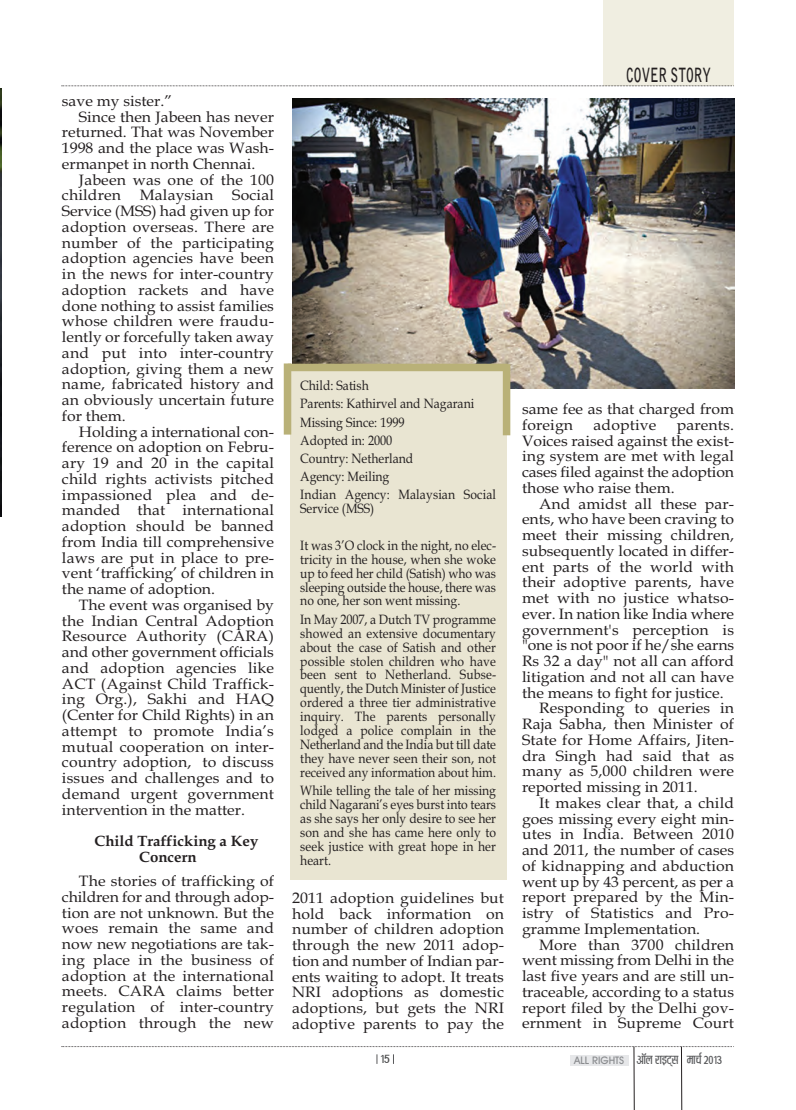
<style>
.page{position:relative;width:796px;height:1110px;background:#fff}
.page>*{position:absolute;margin:0;border:0;box-sizing:border-box;transform-origin:0 0}
.t1{font:700 19.5px "Bell Gothic Std";color:#231f20;scale:.65 1}
.t2{font:15px/15.8px "Book Antiqua";letter-spacing:.01em;color:#231f20;text-align:justify;scale:1.05 1}
.t3{font:15px "Book Antiqua";letter-spacing:-.01em;color:#231f20;scale:1.05 1}
.t4{font:15px "Bhaskar 2";color:#57585a;scale:.95 1}
.t5{font:700 15px/15.8px "Book Antiqua";color:#231f20}
.t6{font:15px "Bhaskar 2";color:#4b4c4d}
.t7{font:13.5px/14px "Book Antiqua";color:#231f20;text-align:justify;scale:.9 1}
.s1{font-family:"Avant Garde IT Cby BT";font-weight:500;font-size:10.5px;color:#8a8c8f}
</style>
<div class="page">
<div style="left:602px;top:1px;width:131px;height:85px;background:#f0eee1"></div>
<svg style="left:62px;top:85px;width:672px;height:1px"></svg>
<svg style="left:62px;top:1046px;width:672px;height:1px"></svg>
<div style="left:569px;top:1055px;width:59px;height:10px;background:#e6e7e9"></div>
<hr style="left:633px;top:1047px;width:1px;height:63px;background:#231f20">
<hr style="left:681px;top:1047px;width:1px;height:63px;background:#231f20">
<img style="left:0;top:88px;width:1px;height:429px">
<img style="left:292px;top:98px;width:441px;height:290px">
<div style="left:289px;top:370px;width:217px;height:510px;background:#e9e5d2"></div>
<div style="left:288px;top:364px;width:219px;height:7px;background:#b9b178"></div>
<div style="left:283px;top:363px;width:8px;height:72px;background:#b9b178"></div>
<div style="left:502px;top:364px;width:8px;height:71px;background:#b9b178"></div>
<p class="t2" style="left:62px;top:95px;width:106px">save my sister.”</p>
<p class="t2" style="left:79px;top:110px;width:187px">Since then Jabeen has never</p>
<p class="t2" style="left:62px;top:126px;width:203px">returned. That was November</p>
<p class="t2" style="left:62px;top:142px;width:203px">1998 and the place was Wash-</p>
<p class="t2" style="left:62px;top:158px;width:186px">ermanpet in north Chennai.</p>
<p class="t2" style="left:79px;top:173px;width:187px">Jabeen was one of the 100</p>
<p class="t2" style="left:62px;top:189px;width:58px">children</p>
<p class="t2" style="left:140px;top:189px;width:72px">Malaysian</p>
<p class="t2" style="left:232px;top:189px;width:41px">Social</p>
<p class="t2" style="left:62px;top:205px;width:203px">Service (MSS) had given up for</p>
<p class="t2" style="left:62px;top:221px;width:203px">adoption overseas. There are</p>
<p class="t2" style="left:62px;top:236px;width:203px">number of the participating</p>
<p class="t2" style="left:62px;top:252px;width:203px">adoption agencies have been</p>
<p class="t2" style="left:62px;top:268px;width:203px">in the news for inter-country</p>
<p class="t2" style="left:62px;top:284px;width:203px">adoption rackets and have</p>
<p class="t2" style="left:62px;top:299px;width:203px">done nothing to assist families</p>
<p class="t2" style="left:62px;top:315px;width:203px">whose children were fraudu-</p>
<p class="t2" style="left:62px;top:331px;width:203px">lently or forcefully taken away</p>
<p class="t2" style="left:62px;top:347px;width:203px">and put into inter-country</p>
<p class="t2" style="left:62px;top:362px;width:203px">adoption, giving them a new</p>
<p class="t2" style="left:62px;top:378px;width:203px">name, fabricated history and</p>
<p class="t2" style="left:62px;top:394px;width:203px">an obviously uncertain future</p>
<p class="t2" style="left:62px;top:410px;width:62px">for them.</p>
<p class="t2" style="left:79px;top:425px;width:187px">Holding a international con-</p>
<p class="t2" style="left:62px;top:441px;width:203px">ference on adoption on Febru-</p>
<p class="t2" style="left:62px;top:457px;width:203px">ary 19 and 20 in the capital</p>
<p class="t2" style="left:62px;top:473px;width:203px">child rights activists pitched</p>
<p class="t2" style="left:62px;top:488px;width:203px">impassioned plea and de-</p>
<p class="t2" style="left:62px;top:504px;width:203px">manded that international</p>
<p class="t2" style="left:62px;top:520px;width:203px">adoption should be banned</p>
<p class="t2" style="left:62px;top:536px;width:203px">from India till comprehensive</p>
<p class="t2" style="left:62px;top:551px;width:203px">laws are put in place to pre-</p>
<p class="t2" style="left:62px;top:567px;width:203px">vent ‘trafficking’ of children in</p>
<p class="t2" style="left:62px;top:583px;width:147px">the name of adoption.</p>
<p class="t2" style="left:79px;top:599px;width:187px">The event was organised by</p>
<p class="t2" style="left:62px;top:614px;width:203px">the Indian Central Adoption</p>
<p class="t2" style="left:62px;top:630px;width:203px">Resource Authority (CARA)</p>
<p class="t2" style="left:62px;top:646px;width:203px">and other government officials</p>
<p class="t2" style="left:62px;top:662px;width:203px">and adoption agencies like</p>
<p class="t2" style="left:62px;top:677px;width:203px">ACT (Against Child Traffick-</p>
<p class="t2" style="left:62px;top:693px;width:203px">ing Org.), Sakhi and HAQ</p>
<p class="t2" style="left:62px;top:709px;width:203px">(Center for Child Rights) in an</p>
<p class="t2" style="left:62px;top:725px;width:203px">attempt to promote India’s</p>
<p class="t2" style="left:62px;top:740px;width:203px">mutual cooperation on inter-</p>
<p class="t2" style="left:62px;top:756px;width:203px">country adoption, to discuss</p>
<p class="t2" style="left:62px;top:772px;width:203px">issues and challenges and to</p>
<p class="t2" style="left:62px;top:788px;width:203px">demand urgent government</p>
<p class="t2" style="left:62px;top:803px;width:176px">intervention in the matter.</p>
<p class="t5" style="left:139px;top:835px;width:121px;text-indent:-45px">Child Trafficking a Key<br>Concern</p>
<p class="t2" style="left:62px;top:875px;width:203px;text-indent:17px">The stories of trafficking of children for and through adop&shy;tion are not unknown. But the woes remain the same and now new negotiations are tak&shy;ing place in the business of adoption at the international meets. CARA claims better regulation of inter-country adoption through the new</p>
<p class="t1" style="left:626px;top:64px;width:131px">COVER STORY</p>
<p class="t7" style="left:300px;top:378px;width:219px;line-height:18.1px;text-align:left">Child: Satish<br>Parents: Kathirvel and Nagarani<br>Missing Since: 1999<br>Adopted in: 2000<br>Country: Netherland<br>Agency: Meiling<br>Indian Agency: Malaysian Social</p>
<p class="t7" style="left:300px;top:503px;width:84px">Service (MSS)</p>
<p class="t7" style="left:300px;top:540px;width:219px">It was 3’O clock in the night, no elec&shy;tricity in the house, when she woke up to feed her child (Satish) who was sleeping outside the house, there was no one, her son went missing.</p>
<p class="t7" style="left:300px;top:614px;width:219px">In May 2007, a Dutch TV programme showed an extensive documentary about the case of Satish and other possible stolen children who have been sent to Netherland. Subse&shy;quently, the Dutch Minister of Justice ordered a three tier administrative inquiry. The parents personally lodged a police complain in the Netherland and the India but till date they have never seen their son, not received any information about him.</p>
<p class="t7" style="left:300px;top:785px;width:219px">While telling the tale of her missing child Nagarani’s eyes burst into tears as she says her only desire to see her son and she has came here only to seek justice with great hope in her heart.</p>
<p class="t2" style="left:292px;top:892px;width:203px">2011 adoption guidelines but hold back information on number of children adoption through the new 2011 adop&shy;tion and number of Indian par&shy;ents waiting to adopt. It treats NRI adoptions as domestic adoptions, but gets the NRI adoptive parents to pay the</p>
<p class="t2" style="left:522px;top:403px;width:203px">same fee as that charged from foreign</p>
<p class="t2" style="left:593px;top:419px;width:61px">adoptive</p>
<p class="t2" style="left:676px;top:419px;width:56px">parents.</p>
<p class="t2" style="left:522px;top:434px;width:203px">Voices raised against the exist-</p>
<p class="t2" style="left:522px;top:450px;width:203px">ing system are met with legal</p>
<p class="t3" style="left:522px;top:466px;width:203px">cases filed against the adoption</p>
<p class="t2" style="left:522px;top:482px;width:147px">those who raise them.</p>
<p class="t2" style="left:539px;top:497px;width:187px">And amidst all these par-</p>
<p class="t2" style="left:522px;top:513px;width:203px">ents, who have been craving to</p>
<p class="t2" style="left:522px;top:529px;width:203px">meet their missing children,</p>
<p class="t2" style="left:522px;top:545px;width:203px">subsequently located in differ-</p>
<p class="t2" style="left:522px;top:560px;width:203px">ent parts of the world with</p>
<p class="t2" style="left:522px;top:576px;width:203px">their adoptive parents, have</p>
<p class="t2" style="left:522px;top:592px;width:203px">met with no justice whatso-</p>
<p class="t3" style="left:522px;top:608px;width:203px">ever. In nation like India where</p>
<p class="t2" style="left:522px;top:623px;width:203px">government's perception is</p>
<p class="t3" style="left:522px;top:639px;width:203px">"one is not poor if he/she earns</p>
<p class="t2" style="left:522px;top:655px;width:203px">Rs 32 a day" not all can afford</p>
<p class="t2" style="left:522px;top:671px;width:203px">litigation and not all can have</p>
<p class="t2" style="left:522px;top:686px;width:193px">the means to fight for justice.</p>
<p class="t2" style="left:539px;top:702px;width:187px">Responding to queries in</p>
<p class="t2" style="left:522px;top:718px;width:203px">Raja Sabha, then Minister of</p>
<p class="t2" style="left:522px;top:734px;width:203px">State for Home Affairs, Jiten-</p>
<p class="t2" style="left:522px;top:749px;width:203px">dra Singh had said that as</p>
<p class="t2" style="left:522px;top:765px;width:203px">many as 5,000 children were</p>
<p class="t2" style="left:522px;top:781px;width:169px">reported missing in 2011.</p>
<p class="t2" style="left:539px;top:797px;width:187px">It makes clear that, a child</p>
<p class="t2" style="left:522px;top:812px;width:203px">goes missing every eight min-</p>
<p class="t2" style="left:522px;top:828px;width:203px">utes in India. Between 2010</p>
<p class="t2" style="left:522px;top:844px;width:203px">and 2011, the number of cases</p>
<p class="t2" style="left:522px;top:860px;width:203px">of kidnapping and abduction</p>
<p class="t2" style="left:522px;top:875px;width:203px">went up by 43 percent, as per a</p>
<p class="t2" style="left:522px;top:891px;width:203px">report prepared by the Min-</p>
<p class="t2" style="left:522px;top:907px;width:203px">istry of Statistics and Pro-</p>
<p class="t2" style="left:522px;top:923px;width:171px">gramme Implementation.</p>
<p class="t2" style="left:539px;top:938px;width:187px">More than 3700 children</p>
<p class="t2" style="left:522px;top:954px;width:203px">went missing from Delhi in the</p>
<p class="t2" style="left:522px;top:970px;width:203px">last five years and are still un-</p>
<p class="t2" style="left:522px;top:986px;width:203px">traceable, according to a status</p>
<p class="t2" style="left:522px;top:1001px;width:203px">report filed by the Delhi gov-</p>
<p class="t2" style="left:522px;top:1017px;width:203px">ernment in Supreme Court</p>
<p class="t6" style="left:380px;top:1049px;width:10px">15</p>
<p class="t4" style="left:573px;top:1050px;width:157px"><span class="s1">ALL RIGHTS</span> ¥æòÜ ÚUæ§ÅU÷â U×æ¿ü 2013</p>
</div>
